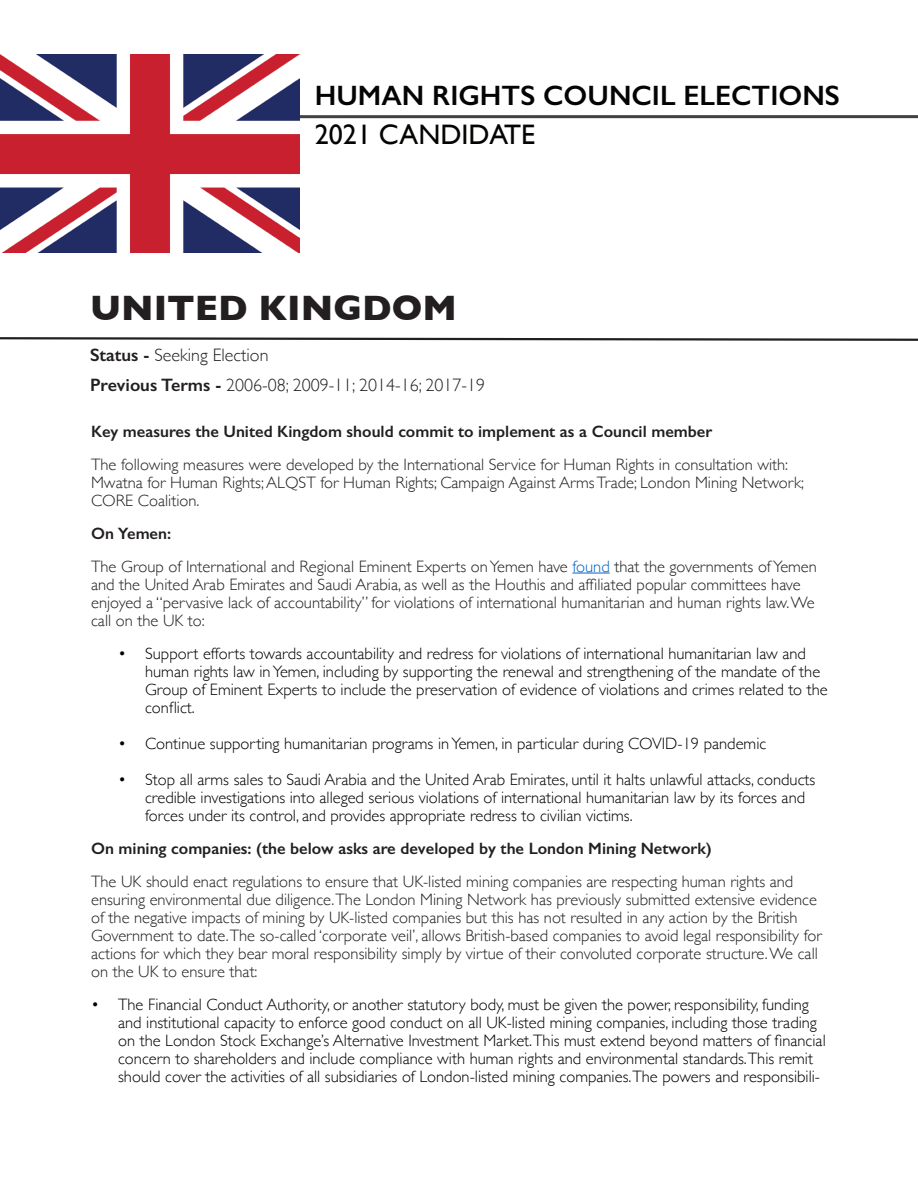
<style>
.page{position:relative;width:918px;height:1188px;background:#fff}
.page>*{position:absolute;margin:0;border:0;box-sizing:border-box;transform-origin:0 0}
.t1{font:700 36px "Gill Sans";color:#231f20}
.t2{font:600 28.2px "Gill Sans";color:#040503}
.t3{font:28.2px "Gill Sans";color:#040503}
.t4{font:300 18px "Gill Sans";color:#231f20}
.t5{font:300 16.5px/18px "Gill Sans";color:#000}
.t6{font:300 16.5px/18px "Gill Sans";color:#231f20}
.t7{font:600 16.5px "Gill Sans";color:#231f20}
.s1{font-weight:600}
.s2{color:#0563c1}
</style>
<div class="page">
<hr style="left:572px;top:573px;width:38px;height:1px;background:#0563c1">
<hr style="left:295px;top:115px;width:623px;height:3px;background:#414141">
<svg style="left:0;top:337px;width:918px;height:4px"></svg>
<img style="left:0;top:54px;width:300px;height:199px">
<h2 class="t2" style="left:315px;top:78px;width:527px">HUMAN RIGHTS COUNCIL ELECTIONS</h2>
<h2 class="t3" style="left:315px;top:118px;width:222px">2021 CANDIDATE</h2>
<p class="t1" style="left:90px;top:280px;width:368px">UNITED KINGDOM</p>
<p class="t4" style="left:90px;top:341px;width:180px"><span class="s1">Status -</span> Seeking Election</p>
<p class="t4" style="left:90px;top:371px;width:397px"><span class="s1">Previous Terms -</span> 2006-08; 2009-11; 2014-16; 2017-19</p>
<p class="t7" style="left:91px;top:421px;width:623px">Key measures the United Kingdom should commit to implement as a Council member</p>
<p class="t6" style="left:91px;top:455px;width:714px">The following measures were developed by the International Service for Human Rights in consultation with:<br>Mwatna for Human Rights; ALQST for Human Rights; Campaign Against Arms Trade; London Mining Network;<br>CORE Coalition.</p>
<p class="t7" style="left:91px;top:523px;width:82px">On Yemen:</p>
<p class="t6" style="left:91px;top:557px;width:727px">The Group of International and Regional Eminent Experts on Yemen have <span class="s2">found</span> that the governments of Yemen and the United Arab Emirates and Saudi Arabia, as well as the Houthis and affiliated popular committees have enjoyed a “pervasive lack of accountability” for violations of international humanitarian and human rights law. We call on the UK to:</p>
<p class="t5" style="left:145px;top:644px;width:684px;text-indent:-27px">• Support efforts towards accountability and redress for violations of international humanitarian law and human rights law in Yemen, including by supporting the renewal and strengthening of the mandate of the Group of Eminent Experts to include the preservation of evidence of violations and crimes related to the conflict.</p>
<p class="t5" style="left:118px;top:734px;width:650px">• Continue supporting humanitarian programs in Yemen, in particular during COVID-19 pandemic</p>
<p class="t5" style="left:145px;top:770px;width:672px;text-indent:-27px">• Stop all arms sales to Saudi Arabia and the United Arab Emirates, until it halts unlawful attacks, conducts credible investigations into alleged serious violations of international humanitarian law by its forces and forces under its control, and provides appropriate redress to civilian victims.</p>
<p class="t7" style="left:91px;top:838px;width:622px">On mining companies: (the below asks are developed by the London Mining Network)</p>
<p class="t6" style="left:91px;top:872px;width:732px">The UK should enact regulations to ensure that UK-listed mining companies are respecting human rights and ensuring environmental due diligence.The London Mining Network has previously submitted extensive evidence of the negative impacts of mining by UK-listed companies but this has not resulted in any action by the British Government to date.The so-called ‘corporate veil’, allows British-based companies to avoid legal responsibility for actions for which they bear moral responsibility simply by virtue of their convoluted corporate structure. We call on the UK to ensure that:</p>
<p class="t5" style="left:118px;top:995px;width:709px;text-indent:-27px">• The Financial Conduct Authority, or another statutory body, must be given the power, responsibility, funding and institutional capacity to enforce good conduct on all UK-listed mining companies, including those trading on the London Stock Exchange’s Alternative Investment Market.This must extend beyond matters of financial concern to shareholders and include compliance with human rights and environmental standards.This remit should cover the activities of all subsidiaries of London-listed mining companies.The powers and responsibili-</p>
</div>
